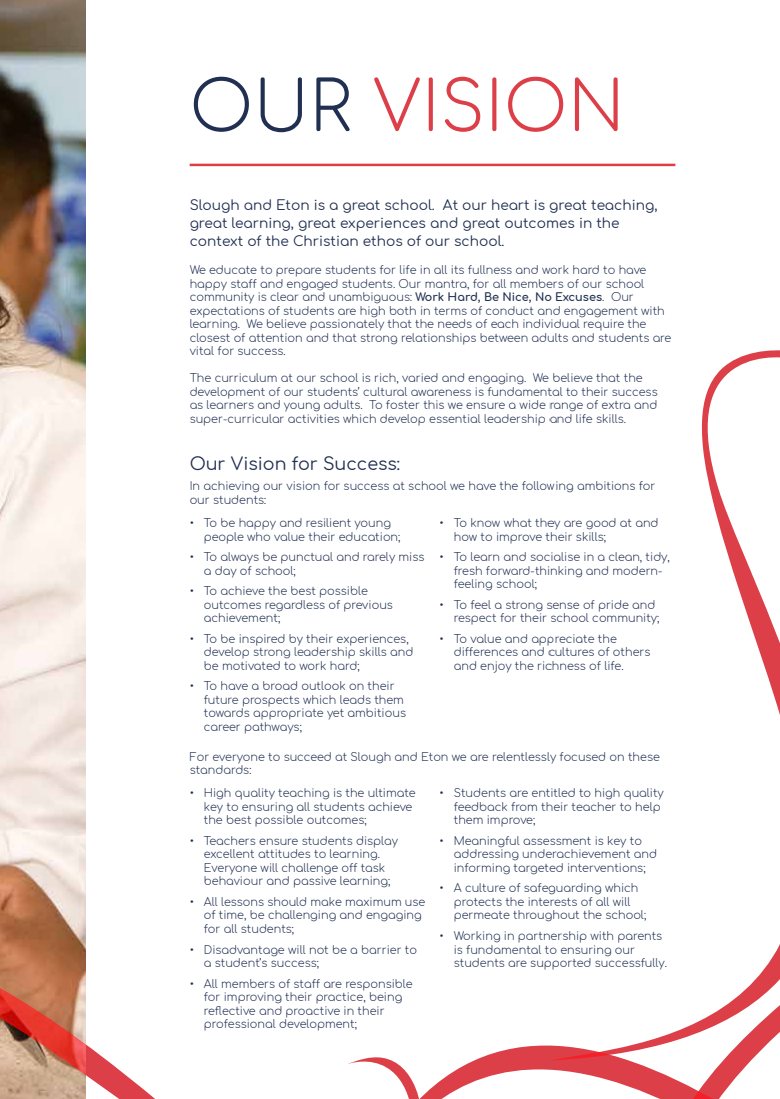
<style>
.page{position:relative;width:780px;height:1099px;background:#fff}
.page>*{position:absolute;margin:0;border:0;box-sizing:border-box;transform-origin:0 0}
.t1{font:300 68.75px "Comfortaa";letter-spacing:.01em;color:#dc3f48}
.t2{font:17.5px "Comfortaa";color:#202f52}
.t3{font:13.75px/18.1px "Comfortaa";color:#202f52}
.t4{font:300 11.25px/13.5px "Comfortaa";color:#202f52}
.s1{color:#202f52}
.s2{font-weight:700}
</style>
<div class="page">
<img style="left:0;top:0;width:85px;height:896px">
<hr style="left:190px;top:164px;width:485px;height:2px;background:#dc3f48">
<svg style="left:701px;top:350px;width:79px;height:607px"></svg>
<svg style="left:423px;top:957px;width:357px;height:141px"></svg>
<svg style="left:0;top:896px;width:423px;height:202px"></svg>
<h1 class="t1" style="left:190px;top:44px;width:436px"><span class="s1">our</span> vision</h1>
<p class="t3" style="left:190px;top:194px;width:469px">Slough and Eton is a great school. At our heart is great teaching, great learning, great experiences and great outcomes in the context of the Christian ethos of our school.</p>
<p class="t4" style="left:190px;top:261px;width:483px">We educate to prepare students for life in all its fullness and work hard to have happy staff and engaged students. Our mantra, for all members of our school community is clear and unambiguous: <span class="s2">Work Hard, Be Nice, No Excuses</span>. Our expectations of students are high both in terms of conduct and engagement with learning. We believe passionately that the needs of each individual require the closest of attention and that strong relationships between adults and students are vital for success.</p>
<p class="t4" style="left:190px;top:369px;width:469px">The curriculum at our school is rich, varied and engaging. We believe that the development of our students’ cultural awareness is fundamental to their success as learners and young adults. To foster this we ensure a wide range of extra and super-curricular activities which develop essential leadership and life skills.</p>
<h2 class="t2" style="left:190px;top:447px;width:212px">Our Vision for Success:</h2>
<p class="t4" style="left:190px;top:478px;width:467px">I n achieving our vision for success at school we have the following ambitions for our students:</p>
<p class="t4" style="left:204px;top:514px;width:198px;text-indent:-14px">• To be happy and resilient young people who value their education;</p>
<p class="t4" style="left:204px;top:548px;width:222px;text-indent:-14px">• To always be punctual and rarely miss a day of school;</p>
<p class="t4" style="left:204px;top:582px;width:191px;text-indent:-14px">• To achieve the best possible outcomes regardless of previous achievement;</p>
<p class="t4" style="left:204px;top:630px;width:211px;text-indent:-14px">• To be inspired by their experiences, develop strong leadership skills and be motivated to work hard;</p>
<p class="t4" style="left:204px;top:678px;width:204px;text-indent:-14px">• To have a broad outlook on their future prospects which leads them towards appropriate yet ambitious career pathways;</p>
<p class="t4" style="left:454px;top:514px;width:206px;text-indent:-14px">• To know what they are good at and how to improve their skills;</p>
<p class="t4" style="left:454px;top:548px;width:217px;text-indent:-14px">• To learn and socialise in a clean, tidy, fresh forward-thinking and modern&shy;feeling school;</p>
<p class="t4" style="left:454px;top:596px;width:207px;text-indent:-14px">• To feel a strong sense of pride and respect for their school community;</p>
<p class="t4" style="left:454px;top:630px;width:198px;text-indent:-14px">• To value and appreciate the differences and cultures of others and enjoy the richness of life.</p>
<p class="t4" style="left:190px;top:748px;width:471px">For everyone to succeed at Slough and Eton we are relentlessly focused on these standards:</p>
<p class="t4" style="left:204px;top:784px;width:213px;text-indent:-14px">• H igh quality teaching is the ultimate key to ensuring all students achieve the best possible outcomes;</p>
<p class="t4" style="left:190px;top:832px;width:210px;text-align:center">• Teachers ensure students display excellent attitudes to learning.<br>Everyone will challenge off task behaviour and passive learning;</p>
<p class="t4" style="left:204px;top:893px;width:223px;text-indent:-14px">• All lessons should make maximum use of time, be challenging and engaging for all students;</p>
<p class="t4" style="left:204px;top:941px;width:215px;text-indent:-14px">• D isadvantage will not be a barrier to a student’s success;</p>
<p class="t4" style="left:204px;top:975px;width:210px;text-indent:-14px">• All members of staff are responsible for improving their practice, being reflective and proactive in their professional development;</p>
<p class="t4" style="left:454px;top:784px;width:211px;text-indent:-14px">• Students are entitled to high quality feedback from their teacher to help them improve;</p>
<p class="t4" style="left:454px;top:832px;width:205px;text-indent:-14px">• M eaningful assessment is key to addressing underachievement and informing targeted interventions;</p>
<p class="t4" style="left:454px;top:879px;width:194px;text-indent:-14px">• A culture of safeguarding which protects the interests of all will permeate throughout the school;</p>
<p class="t4" style="left:454px;top:927px;width:215px;text-indent:-14px">• Working in partnership with parents is fundamental to ensuring our students are supported successfully.</p>
</div>
